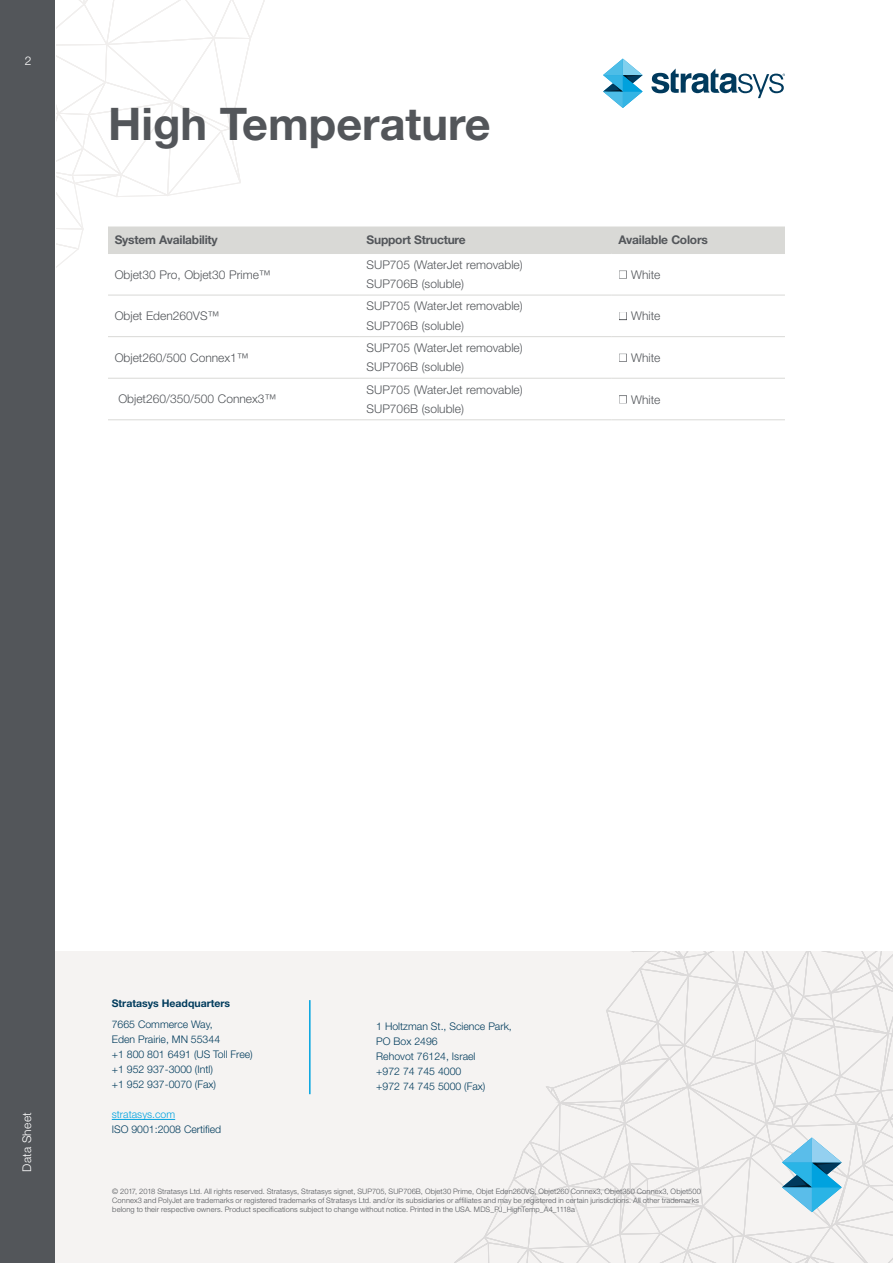
<style>
.page{position:relative;width:893px;height:1263px;background:#fff}
.page>*{position:absolute;margin:0;border:0;box-sizing:border-box;transform-origin:0 0}
.Page_Title{font:700 45px "Helvetica Neue LT Std";color:#53565a}
.TBL_-_Body{font:300 12px "Helvetica Neue LT Std";color:#53565a}
.TBL_-_Header{font:700 12px "Helvetica Neue LT Std";letter-spacing:-.02em;color:#53565a}
.Para{font:300 12px "Helvetica Neue LT Std";color:#53565a}
.t1{font:300 12px "Helvetica Neue LT Std";letter-spacing:.015em;color:#fff}
.t2{font:300 10.5px/15px "Helvetica Neue LT Std";color:#003b5c}
.t3{font:700 10.5px "Helvetica Neue LT Std";color:#003b5c}
.t4{font:300 10.5px "Helvetica Neue LT Std";color:#00a2df}
.t5{font:300 7.5px/9px "Helvetica Neue LT Std";letter-spacing:.015em;color:#53565a}
.s1{color:#fff}
</style>
<div class="page">
<div style="left:32px;top:951px;width:861px;height:312px;background:#f5f3f2"></div>
<hr style="left:309px;top:1000px;width:2px;height:94px;background:#00a3e0">
<hr style="left:112px;top:1119px;width:63px;height:1px;background:#00a2df">
<svg style="left:454px;top:951px;width:439px;height:312px"></svg>
<div style="left:0;top:0;width:55px;height:1263px;background:#53565a"></div>
<svg style="left:56px;top:0;width:729px;height:268px"></svg>
<svg style="left:108px;top:254px;width:677px;height:150px"></svg>
<hr style="left:108px;top:295px;width:252px;height:1px;background:#d9d9d6">
<hr style="left:360px;top:295px;width:252px;height:1px;background:#d9d9d6">
<hr style="left:612px;top:295px;width:173px;height:1px;background:#d9d9d6">
<hr style="left:108px;top:336px;width:252px;height:1px;background:#d9d9d6">
<hr style="left:360px;top:336px;width:252px;height:1px;background:#d9d9d6">
<hr style="left:612px;top:336px;width:173px;height:1px;background:#d9d9d6">
<hr style="left:108px;top:378px;width:252px;height:1px;background:#d9d9d6">
<hr style="left:360px;top:378px;width:252px;height:1px;background:#d9d9d6">
<hr style="left:612px;top:378px;width:173px;height:1px;background:#d9d9d6">
<hr style="left:108px;top:253px;width:252px;height:1px;background:#d9d9d6">
<hr style="left:360px;top:253px;width:252px;height:1px;background:#d9d9d6">
<hr style="left:612px;top:253px;width:173px;height:1px;background:#d9d9d6">
<hr style="left:108px;top:419px;width:252px;height:1px;background:#d9d9d6">
<hr style="left:360px;top:419px;width:252px;height:1px;background:#d9d9d6">
<hr style="left:612px;top:419px;width:173px;height:1px;background:#d9d9d6">
<div style="left:619px;top:271px;width:8px;height:7px;border:1px solid #53565a"></div>
<div style="left:619px;top:312px;width:8px;height:8px;border:1px solid #53565a"></div>
<div style="left:619px;top:354px;width:8px;height:8px;border:1px solid #53565a"></div>
<div style="left:619px;top:395px;width:8px;height:8px;border:1px solid #53565a"></div>
<h2 class="t1" style="left:25px;top:53px;width:8px">2</h2>
<p class="Page_Title" style="left:108px;top:96px;width:384px">High Temperature</p>
<p class="TBL_-_Header" style="left:115px;top:233px;width:105px">System Availability</p>
<p class="TBL_-_Header" style="left:367px;top:233px;width:100px">Support Structure</p>
<p class="TBL_-_Header" style="left:618px;top:233px;width:91px">Available Colors</p>
<p class="TBL_-_Body" style="left:115px;top:267px;width:158px">Objet30 Pro, Objet30 Prime™</p>
<p class="TBL_-_Body" style="left:367px;top:257px;width:158px">SUP705 (WaterJet removable)</p>
<p class="TBL_-_Body" style="left:367px;top:277px;width:99px">SUP706B (soluble)</p>
<p class="Para" style="left:618px;top:267px;width:43px"><span class="s1">■</span> White</p>
<p class="TBL_-_Body" style="left:115px;top:309px;width:106px">Objet Eden260VS™</p>
<p class="TBL_-_Body" style="left:367px;top:299px;width:158px">SUP705 (WaterJet removable)</p>
<p class="TBL_-_Body" style="left:367px;top:318px;width:99px">SUP706B (soluble)</p>
<p class="Para" style="left:618px;top:309px;width:43px"><span class="s1">■</span> White</p>
<p class="TBL_-_Body" style="left:115px;top:350px;width:136px">Objet260/500 Connex1™</p>
<p class="TBL_-_Body" style="left:367px;top:340px;width:158px">SUP705 (WaterJet removable)</p>
<p class="TBL_-_Body" style="left:367px;top:360px;width:99px">SUP706B (soluble)</p>
<p class="Para" style="left:618px;top:350px;width:43px"><span class="s1">■</span> White</p>
<p class="TBL_-_Body" style="left:118px;top:392px;width:160px">Objet260/350/500 Connex3™</p>
<p class="TBL_-_Body" style="left:367px;top:382px;width:158px">SUP705 (WaterJet removable)</p>
<p class="TBL_-_Body" style="left:367px;top:401px;width:99px">SUP706B (soluble)</p>
<p class="Para" style="left:618px;top:392px;width:43px"><span class="s1">■</span> White</p>
<h2 class="t1" style="left:20px;top:1171px;width:61px;rotate:-90deg">Data Sheet</h2>
<h3 class="t3" style="left:112px;top:997px;width:120px">Stratasys Headquarters</h3>
<h3 class="t2" style="left:112px;top:1017px;width:142px">7665 Commerce Way,<br>Eden Prairie, MN 55344<br>+1 800 801 6491 (US Toll Free) +1 952 937-3000 (Intl)<br>+1 952 937-0070 (Fax)</h3>
<h3 class="t4" style="left:112px;top:1108px;width:65px">stratasys.com</h3>
<h3 class="t2" style="left:112px;top:1122px;width:111px">ISO 9001:2008 Certified</h3>
<h3 class="t2" style="left:376px;top:1018px;width:137px">1 Holtzman St., Science Park,<br>PO Box 2496<br>Rehovot 76124, Israel<br>+972 74 745 4000<br>+972 74 745 5000 (Fax)</h3>
<p class="t5" style="left:112px;top:1187px;width:590px">© 2017, 2018 Stratasys Ltd. All rights reserved. Stratasys, Stratasys signet, SUP705, SUP706B, Objet30 Prime, Objet Eden260VS, Objet260 Connex3, Objet350 Connex3, Objet500<br>Connex3 and PolyJet are trademarks or registered trademarks of Stratasys Ltd. and/or its subsidiaries or affiliates and may be registered in certain jurisdictions. All other trademarks belong to their respective owners. Product specifications subject to change without notice. Printed in the USA. MDS_PJ_HighTemp_A4_1118a</p>
</div>
